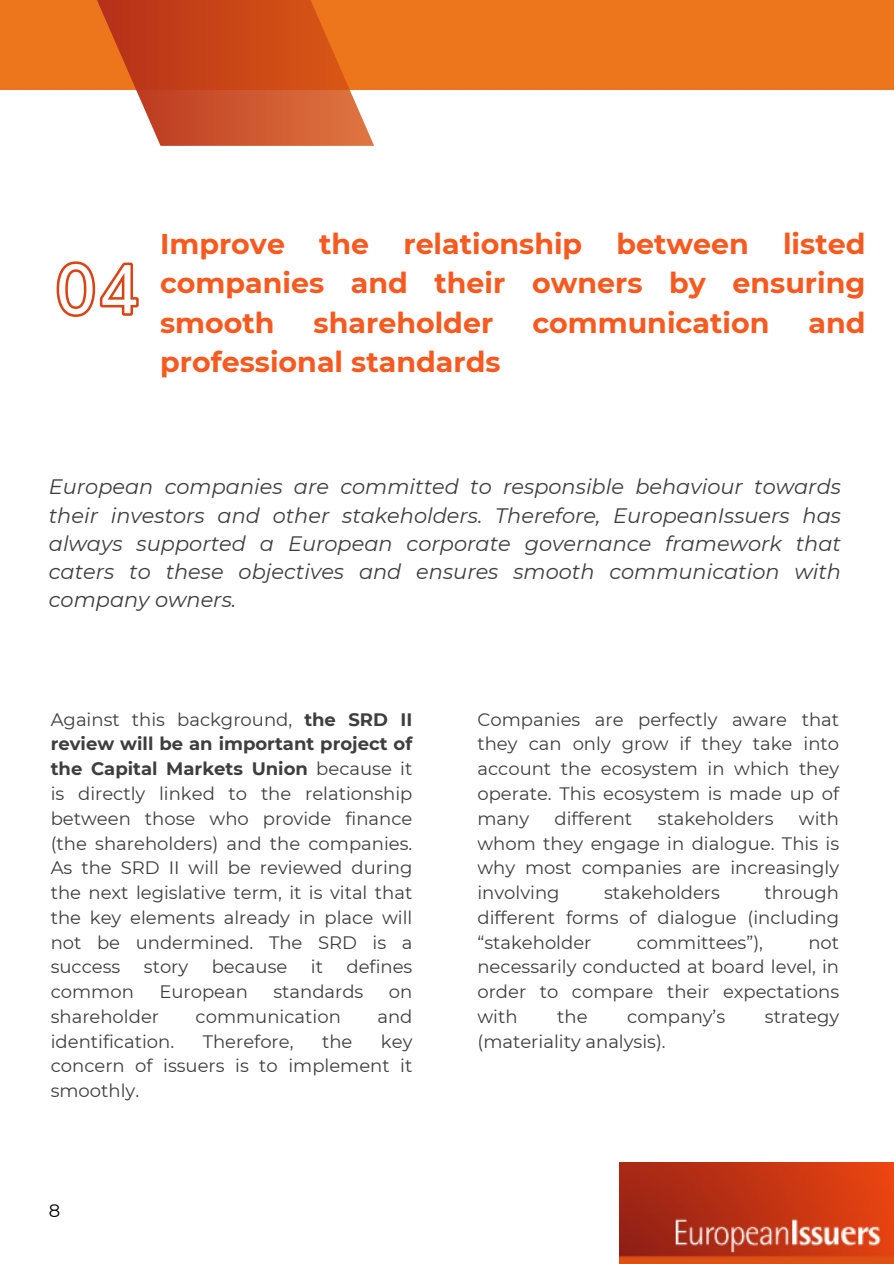
<style>
.page{position:relative;width:894px;height:1264px;background:#fff}
.page>*{position:absolute;margin:0;border:0;box-sizing:border-box;transform-origin:0 0}
.t1{font:700 28.5px/39.3px "Montserrat";color:#f7591f;text-align:justify}
.t2{font:italic 20.85px/28.2px "Montserrat";color:#3e3e3e;text-align:justify}
.t3{font:18px/24.8px "Montserrat";color:#3e3e3e;text-align:justify}
.t4{font:18px "Montserrat";color:#000}
.s1{font-weight:700}
</style>
<div class="page">
<div style="left:0;top:0;width:893px;height:89px;background:#ed751c"></div>
<svg style="left:89px;top:0;width:285px;height:146px"></svg>
<img style="left:619px;top:1162px;width:273px;height:101px">
<svg style="left:56px;top:261px;width:83px;height:56px"></svg>
<h2 class="t1" style="left:160px;top:224px;width:706px">Improve the relationship between listed companies and their owners by ensuring smooth</h2>
<h2 class="t1" style="left:313px;top:303px;width:181px">shareholder</h2>
<h2 class="t1" style="left:532px;top:303px;width:238px">communication</h2>
<h2 class="t1" style="left:808px;top:303px;width:58px">and</h2>
<h2 class="t1" style="left:160px;top:342px;width:342px">professional standards</h2>
<p class="t2" style="left:49px;top:473px;width:793px">European companies are committed to responsible behaviour towards their investors and other stakeholders. Therefore, EuropeanIssuers has always supported a European corporate governance framework that caters to these objectives and ensures smooth communication with company owners.</p>
<p class="t3" style="left:51px;top:707px;width:363px">Against this background, <span class="s1">the SRD II review will be an important project of the Capital Markets Union</span> because it is directly linked to the relationship between those who provide finance (the shareholders) and the companies.<br>As the SRD II will be reviewed during the next legislative term, it is vital that the key elements already in place will not be undermined. The SRD is a success</p>
<p class="t3" style="left:144px;top:954px;width:46px">story</p>
<p class="t3" style="left:212px;top:954px;width:77px">because</p>
<p class="t3" style="left:311px;top:954px;width:14px">it</p>
<p class="t3" style="left:346px;top:954px;width:67px">defines</p>
<p class="t3" style="left:51px;top:979px;width:85px">common</p>
<p class="t3" style="left:159px;top:979px;width:90px">European</p>
<p class="t3" style="left:273px;top:979px;width:91px">standards</p>
<p class="t3" style="left:389px;top:979px;width:25px">on</p>
<p class="t3" style="left:51px;top:1004px;width:110px">shareholder</p>
<p class="t3" style="left:195px;top:1004px;width:147px">communication</p>
<p class="t3" style="left:377px;top:1004px;width:37px">and</p>
<p class="t3" style="left:51px;top:1028px;width:125px">identification.</p>
<p class="t3" style="left:203px;top:1028px;width:92px">Therefore,</p>
<p class="t3" style="left:322px;top:1028px;width:32px">the</p>
<p class="t3" style="left:51px;top:1028px;width:363px;text-indent:330px">key concern of issuers is to implement it smoothly.</p>
<p class="t4" style="left:49px;top:1199px;width:13px">8</p>
<p class="t3" style="left:477px;top:707px;width:363px">Companies are perfectly aware that they can only grow if they take into account the ecosystem in which they operate. This ecosystem is made up of many</p>
<p class="t3" style="left:554px;top:806px;width:79px">different</p>
<p class="t3" style="left:657px;top:806px;width:117px">stakeholders</p>
<p class="t3" style="left:477px;top:806px;width:363px;text-indent:321px">with whom they engage in dialogue. This is why most companies are increasingly involving</p>
<p class="t3" style="left:477px;top:880px;width:363px;text-indent:287px">through different forms of dialogue (including “stakeholder</p>
<p class="t3" style="left:604px;top:880px;width:117px">stakeholders</p>
<p class="t3" style="left:636px;top:929px;width:128px">committees”),</p>
<p class="t3" style="left:477px;top:929px;width:363px;text-indent:331px">not necessarily conducted at board level, in order to compare their expectations with</p>
<p class="t3" style="left:557px;top:1004px;width:32px">the</p>
<p class="t3" style="left:627px;top:1004px;width:99px">company’s</p>
<p class="t3" style="left:764px;top:1004px;width:76px">strategy</p>
<p class="t3" style="left:477px;top:1028px;width:190px">(materiality analysis).</p>
</div>
